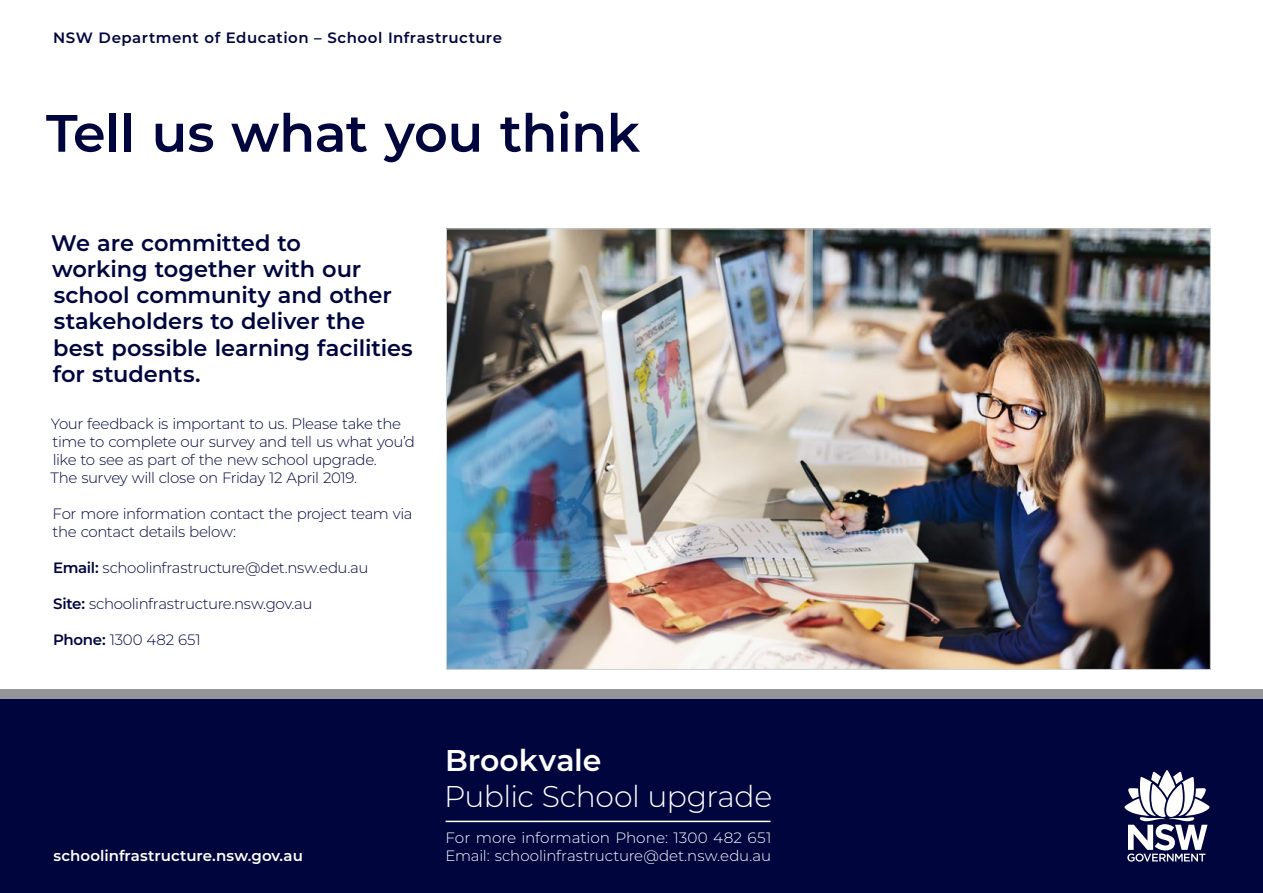
<style>
.page{position:relative;width:1263px;height:893px;background:#fff}
.page>*{position:absolute;margin:0;border:0;box-sizing:border-box;transform-origin:0 0}
.t1{font:600 52.5px "Montserrat";letter-spacing:-.01em;color:#00053e}
.t2{font:300 30px "Montserrat";letter-spacing:-.015em;color:#fff}
.t3{font:600 30px "Montserrat";color:#fff}
.t4{font:600 22.5px/26.2px "Montserrat";letter-spacing:-.005em;color:#00053e}
.t5{font:300 15px/18px "Montserrat";letter-spacing:-.025em;color:#00053e}
.t6{font:300 15px/18px "Montserrat";color:#fff}
.t7{font:600 15px "Montserrat";letter-spacing:.035em;color:#00053e}
.t8{font:600 15px "Montserrat";letter-spacing:.005em;color:#fff}
.t9{font:300 15px "Montserrat";color:#00053e}
.s1{font-weight:600}
</style>
<div class="page">
<div style="left:0;top:690px;width:1263px;height:203px;background:#00053e"></div>
<svg style="left:1124px;top:770px;width:85px;height:92px"></svg>
<hr style="left:446px;top:821px;width:324px;height:1px;background:#fff">
<div style="left:0;top:690px;width:1263px;height:9px;background:#939598"></div>
<img style="left:448px;top:230px;width:761px;height:438px">
<p class="t7" style="left:53px;top:27px;width:450px">NSW Department of Education – School Infrastructure</p>
<h1 class="t1" style="left:46px;top:96px;width:595px">Tell us what you think</h1>
<h3 class="t4" style="left:51px;top:228px;width:363px">We are committed to<br>working together with our school community and other stakeholders to deliver the best possible learning facilities for students.</h3>
<p class="t5" style="left:51px;top:414px;width:366px">Your feedback is important to us. Please take the time to complete our survey and tell us what you’d like to see as part of the new school upgrade.<br>The survey will close on Friday 12 April 2019.</p>
<p class="t5" style="left:53px;top:504px;width:361px">For more information contact the project team via the contact details below:</p>
<p class="t5" style="left:53px;top:558px;width:317px"><span class="s1">Email:</span> schoolinfrastructure@det.nsw.edu.au</p>
<p class="t5" style="left:53px;top:594px;width:261px"><span class="s1">Site:</span> schoolinfrastructure.nsw.gov.au</p>
<p class="t9" style="left:53px;top:629px;width:149px"><span class="s1">Phone:</span> 1300 482 651</p>
<p class="t8" style="left:54px;top:845px;width:251px">schoolinfrastructure.nsw.gov.au</p>
<h2 class="t3" style="left:445px;top:739px;width:158px">Brookvale</h2>
<h2 class="t2" style="left:444px;top:776px;width:330px">Public School upgrade</h2>
<p class="t6" style="left:445px;top:828px;width:328px">For more information Phone: 1300 482 651<br>Email: schoolinfrastructure@det.nsw.edu.au</p>
</div>
